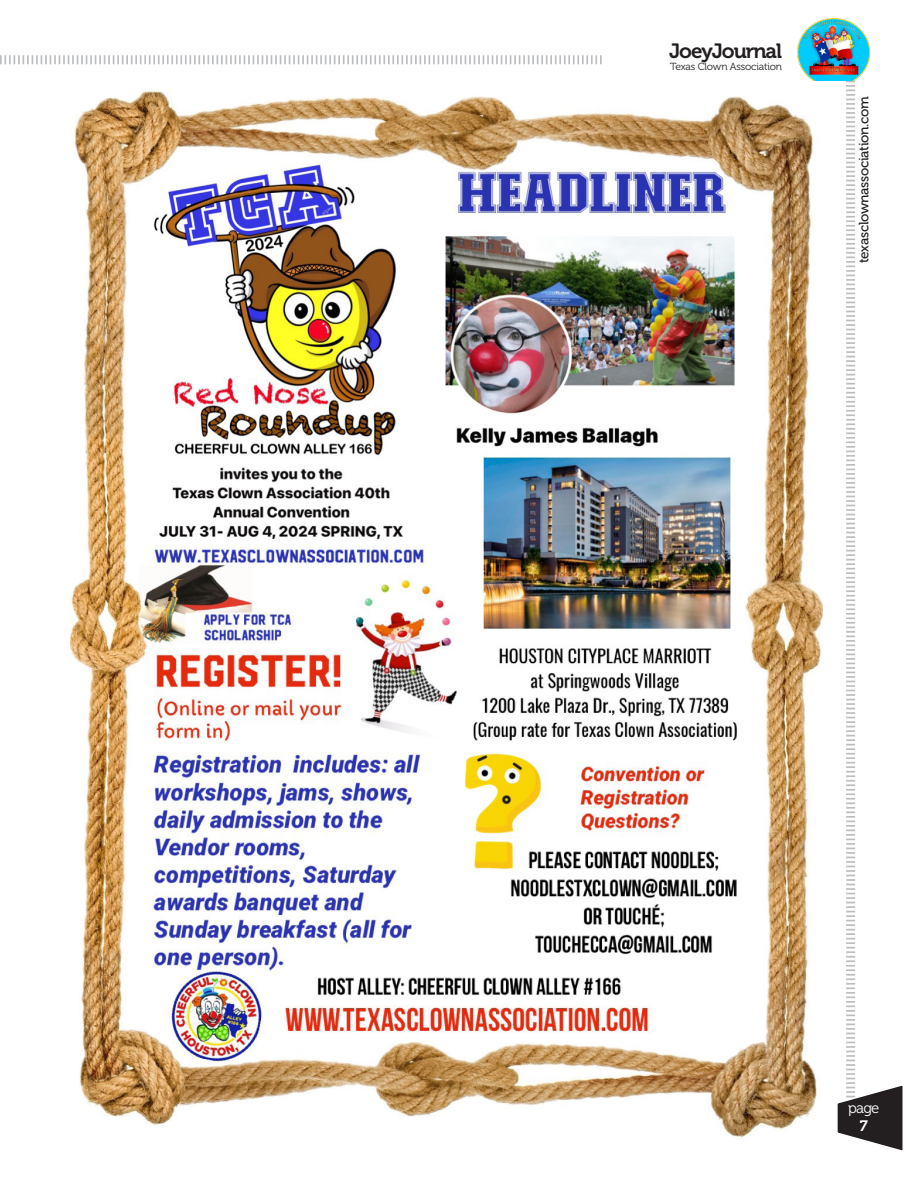
<style>
.page{position:relative;width:918px;height:1188px;background:#fff}
.page>*{position:absolute;margin:0;border:0;box-sizing:border-box;transform-origin:0 0}
.t1{font:20.55px "Museo 700";letter-spacing:-.05em;color:#231f20}
.t2{font:15px "Museo 300";color:#fff}
.t3{font:15px "Museo 700";color:#fff}
.t4{font:13.5px "Museo 500";letter-spacing:-.02em;color:#231f20}
.t5{font:10.35px "Museo 300";letter-spacing:-.02em;color:#231f20}
</style>
<div class="page">
<svg style="left:837px;top:81px;width:66px;height:1070px"></svg>
<svg style="left:0;top:55px;width:602px;height:9px"></svg>
<img style="left:797px;top:18px;width:72px;height:63px">
<img style="left:70px;top:90px;width:752px;height:1048px">
<h1 class="t1" style="left:669px;top:39px;width:114px">JoeyJournal</h1>
<p class="t5" style="left:670px;top:61px;width:114px">Texas Clown Association</p>
<p class="t4" style="left:857px;top:263px;width:169px;rotate:-90deg">texasclownassociation.com</p>
<p class="t2" style="left:848px;top:1100px;width:33px">page</p>
<p class="t3" style="left:860px;top:1117px;width:10px">7</p>
</div>
